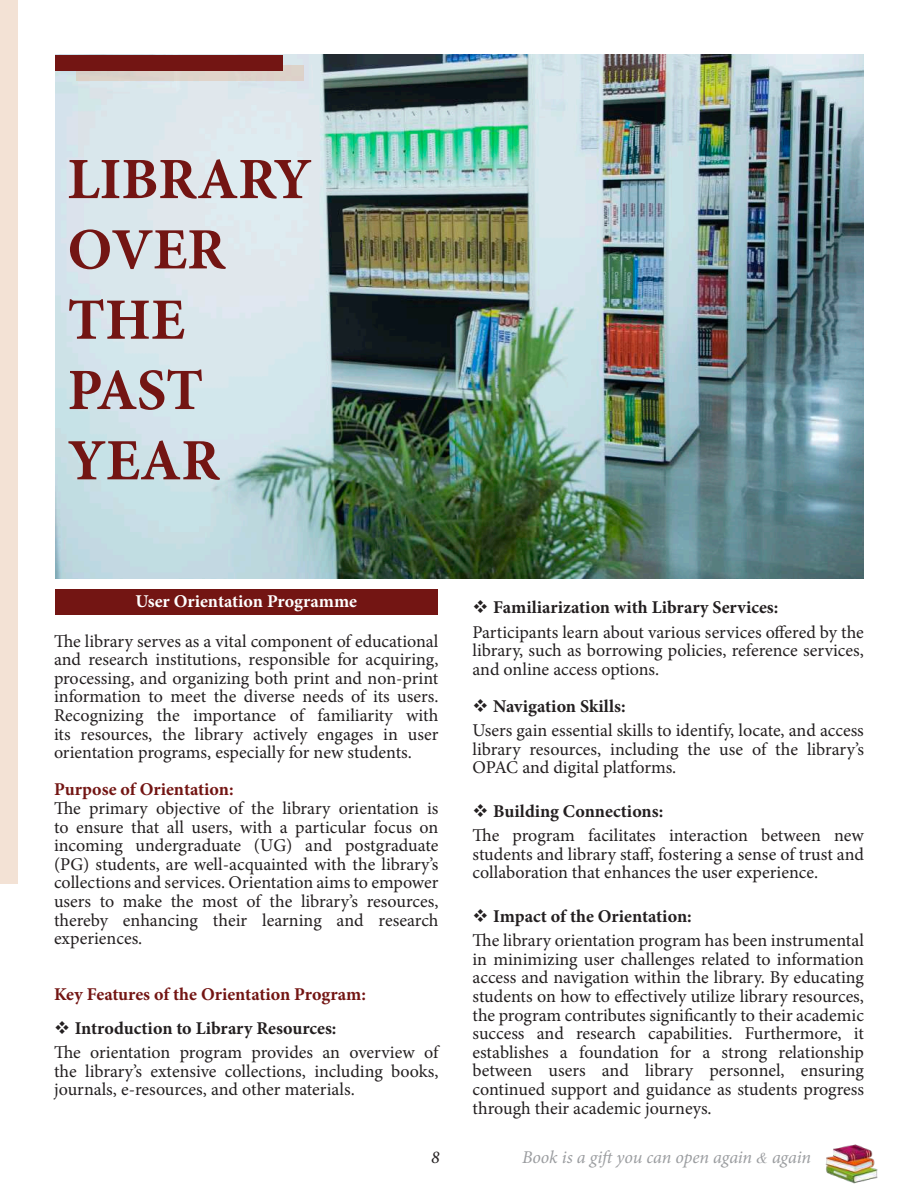
<style>
.page{position:relative;width:918px;height:1188px;background:#fff}
.page>*{position:absolute;margin:0;border:0;box-sizing:border-box;transform-origin:0 0}
.t1{font:700 58.65px/70.3px "Minion Pro";letter-spacing:-.005em;color:#731513}
.t2{font:18px/18.6px "Minion Pro";color:#231f20}
.t3{font:700 18px "Minion Pro";color:#731513}
.t4{font:italic 18px "Minion Pro";letter-spacing:-.01em;color:#9b9da0}
.t5{font:700 18px "Minion Pro";color:#fff}
.t6{font:italic 18px "Minion Pro";color:#231f20}
.s1{font-weight:700}
.s2{font-family:"Times New Roman";font-size:15px}
</style>
<div class="page">
<img style="left:825px;top:1144px;width:53px;height:40px">
<img style="left:55px;top:54px;width:809px;height:525px">
<div style="left:0;top:0;width:18px;height:883px;background:#f3e2d5"></div>
<div style="left:55px;top:589px;width:383px;height:26px;background:#731513"></div>
<div style="left:76px;top:65px;width:228px;height:16px;background:#dcd3c9"></div>
<div style="left:55px;top:55px;width:228px;height:16px;background:#731513"></div>
<h1 class="t1" style="left:68px;top:143px;width:246px">LIBRARY<br>OVER<br>THE<br>PAST<br>YEAR</h1>
<p class="t5" style="left:135px;top:589px;width:223px">User Orientation Programme</p>
<p class="t2" style="left:54px;top:632px;width:386px;text-align:justify">The library serves as a vital component of educational and research institutions, responsible for acquiring, processing, and organizing both print and non-print information to meet the diverse needs of its users.<br>Recognizing the importance of familiarity with its resources, the library actively engages in user orientation programs, especially for new students.</p>
<p class="t3" style="left:54px;top:777px;width:181px">Purpose of Orientation:</p>
<p class="t2" style="left:54px;top:799px;width:386px;text-align:justify">The primary objective of the library orientation is to ensure that all users, with a particular focus on incoming undergraduate (UG) and postgraduate (PG) students, are well-acquainted with the library’s collections and services. Orientation aims to empower users to make the most of the library’s resources, thereby enhancing their learning and research experiences.</p>
<p class="t3" style="left:54px;top:982px;width:313px">Key Features of the Orientation Program:</p>
<p class="t2" style="left:54px;top:1016px;width:386px;line-height:24.6px">❖ <span class="s1">Introduction to Library Resources:<br></span>The orientation program provides an overview of</p>
<p class="t2" style="left:54px;top:1062px;width:386px">the library’s extensive collections, including books, journals, e-resources, and other materials.</p>
<p class="t2" style="left:472px;top:595px;width:393px;line-height:24.6px">❖ <span class="s1">Familiarization with Library Services:<br></span>Participants learn about various services offered by the</p>
<p class="t2" style="left:472px;top:641px;width:393px">library, such as borrowing policies, reference services, and online access options.</p>
<p class="t2" style="left:472px;top:694px;width:393px;line-height:24.6px">❖ <span class="s1">Navigation Skills:<br></span>Users gain essential skills to identify, locate, and access</p>
<p class="t2" style="left:472px;top:740px;width:393px">library resources, including the use of the library’s<br>OPAC and digital platforms.</p>
<p class="t2" style="left:472px;top:799px;width:393px;line-height:24.6px">❖ <span class="s1">Building Connections:<br></span>The program facilitates interaction between new</p>
<p class="t2" style="left:472px;top:845px;width:393px">students and library staff, fostering a sense of trust and collaboration that enhances the user experience.</p>
<p class="t2" style="left:472px;top:904px;width:393px;line-height:24.6px">❖ <span class="s1">Impact of the Orientation:<br></span>The library orientation program has been instrumental</p>
<p class="t2" style="left:472px;top:950px;width:393px;text-align:justify">in minimizing user challenges related to information access and navigation within the library. By educating students on how to effectively utilize library resources, the program contributes significantly to their academic success and research capabilities. Furthermore, it establishes a foundation for a strong relationship between users and library personnel, ensuring continued support and guidance as students progress through their academic journeys.</p>
<p class="t6" style="left:431px;top:1145px;width:10px">8</p>
<p class="t4" style="left:522px;top:1145px;width:290px">Book is a gift you can open again <span class="s2">&amp;</span> again</p>
</div>
